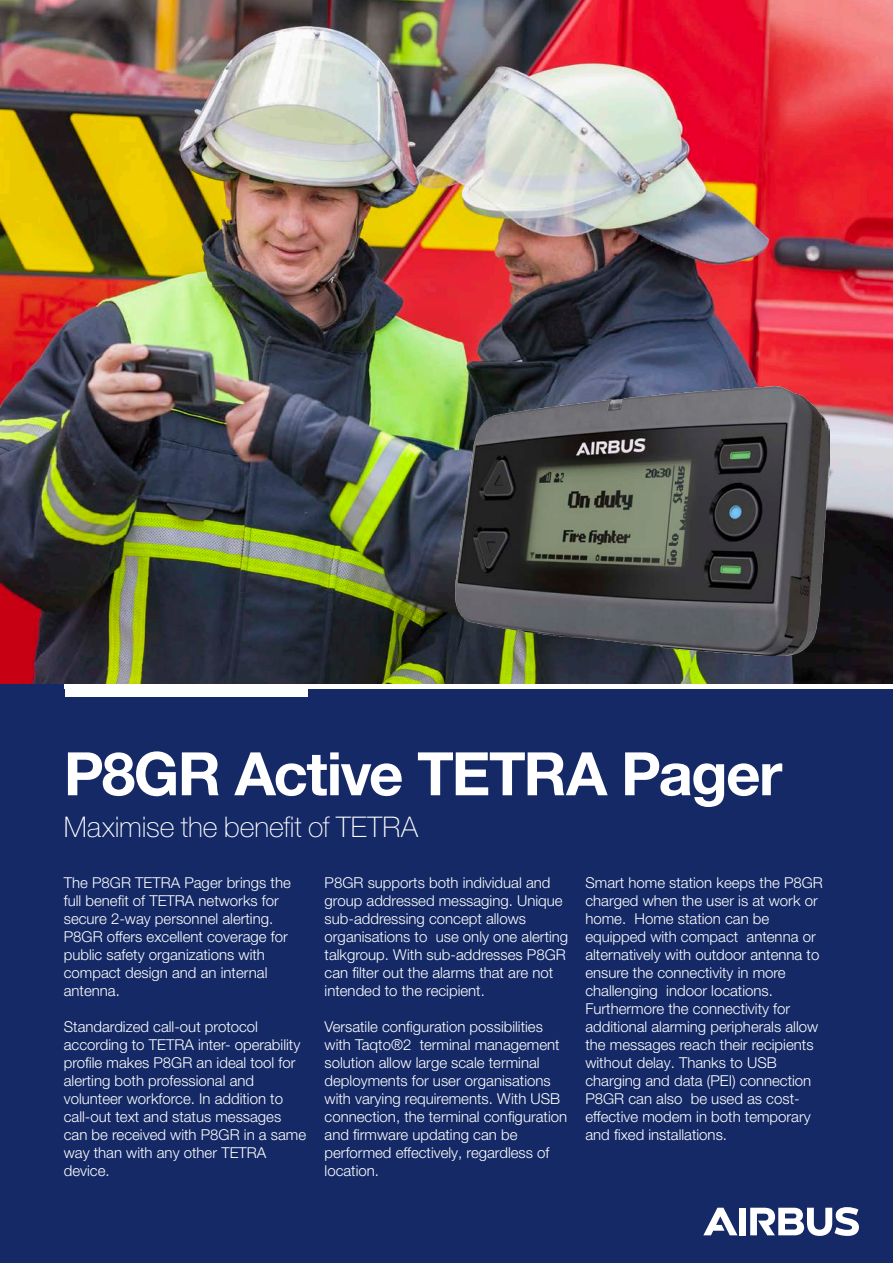
<style>
.page{position:relative;width:893px;height:1263px;background:#fff}
.page>*{position:absolute;margin:0;border:0;box-sizing:border-box;transform-origin:0 0}
.Title_head_30_27pt{font:700 60px "Helvetica Neue LT Pro";letter-spacing:-.025em;color:#fff}
.t1{font:100 28.5px "Helvetica Neue LT Pro";letter-spacing:-.005em;color:#fff}
.Copy_white_10_12pt{font:300 15px/18px "Helvetica Neue LT Pro";color:#fff}
</style>
<div class="page">
<img style="left:0;top:0;width:893px;height:684px">
<div style="left:0;top:684px;width:893px;height:579px;background:#142966"></div>
<img style="left:455px;top:387px;width:374px;height:268px">
<div style="left:65px;top:684px;width:828px;height:5px;background:#fff"></div>
<div style="left:739px;top:1208px;width:7px;height:27px;background:#fff"></div>
<svg style="left:703px;top:1208px;width:34px;height:27px"></svg>
<svg style="left:750px;top:1207px;width:109px;height:29px"></svg>
<div style="left:65px;top:684px;width:243px;height:13px;background:#fff"></div>
<p class="Title_head_30_27pt" style="left:64px;top:736px;width:720px">P8GR Active TETRA Pager</p>
<p class="t1" style="left:64px;top:810px;width:356px">Maximise the benefit of TETRA</p>
<p class="Copy_white_10_12pt" style="left:64px;top:873px;width:229px">The P8GR TETRA Pager brings the full benefit of TETRA networks for secure 2-way personnel alerting.<br>P8GR offers excellent coverage for public safety organizations with compact design and an internal antenna.</p>
<p class="Copy_white_10_12pt" style="left:64px;top:1017px;width:244px">Standardized call-out protocol according to TETRA inter- operability profile makes P8GR an ideal tool for alerting both professional and volunteer workforce. In addition to call-out text and status messages can be received with P8GR in a same way than with any other TETRA device.</p>
<p class="Copy_white_10_12pt" style="left:325px;top:873px;width:245px">P8GR supports both individual and group addressed messaging. Unique sub-addressing concept allows organisations to use only one alerting talkgroup. With sub-addresses P8GR can filter out the alarms that are not intended to the recipient.</p>
<p class="Copy_white_10_12pt" style="left:325px;top:1017px;width:244px">Versatile configuration possibilities with Taqto®2 terminal management solution allow large scale terminal deployments for user organisations with varying requirements. With USB connection, the terminal configuration and firmware updating can be performed effectively, regardless of location.</p>
<p class="Copy_white_10_12pt" style="left:585px;top:873px;width:239px">Smart home station keeps the P8GR charged when the user is at work or home. Home station can be equipped with compact antenna or alternatively with outdoor antenna to ensure the connectivity in more challenging indoor locations.<br>Furthermore the connectivity for additional alarming peripherals allow the messages reach their recipients without delay. Thanks to USB charging and data (PEI) connection<br>P8GR can also be used as cost&shy;effective modem in both temporary and fixed installations.</p>
</div>
